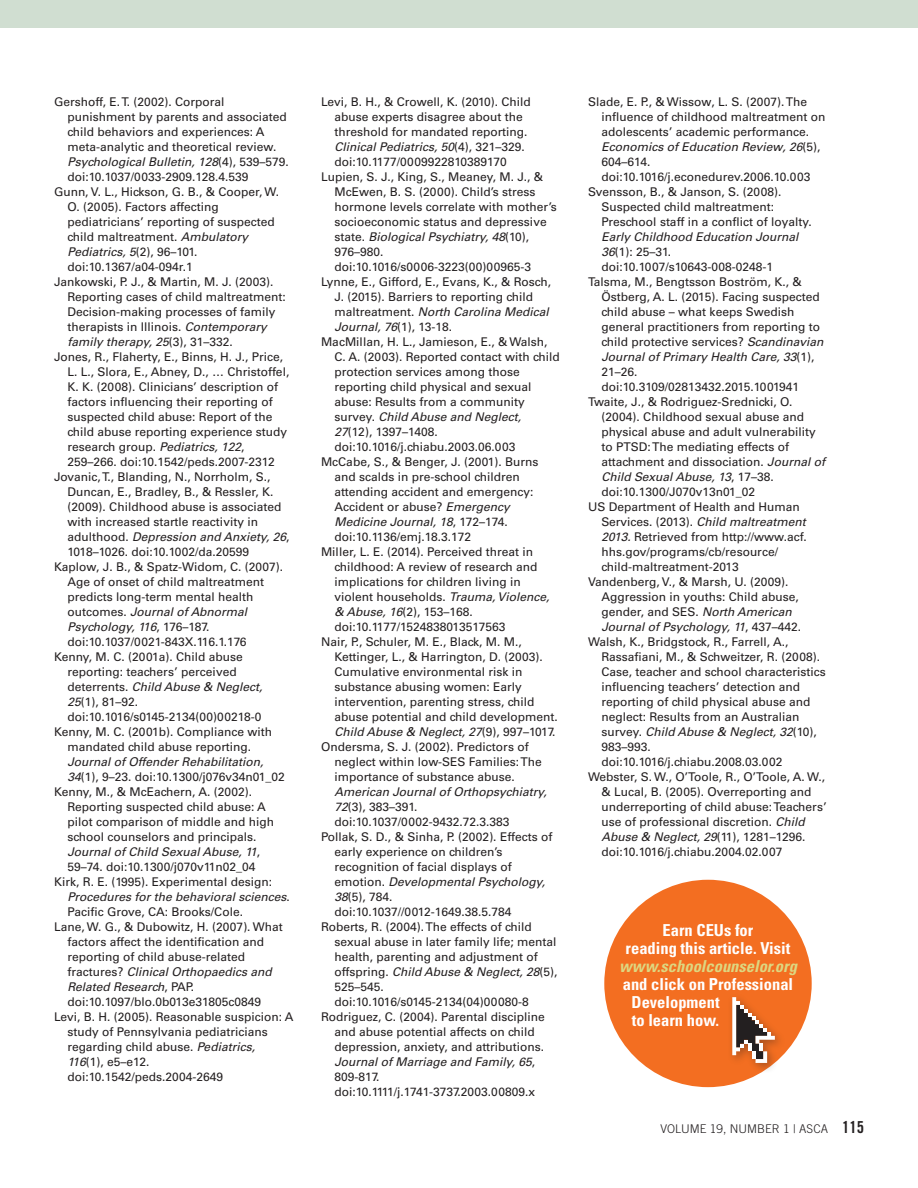
<style>
.page{position:relative;width:918px;height:1188px;background:#fff}
.page>*{position:absolute;margin:0;border:0;box-sizing:border-box;transform-origin:0 0}
.Subhead_Minor{font:700 condensed 16.5px "Univers";color:#fff}
.Subhead_Minor-2{font:italic 700 condensed 16.5px "Univers";color:#ddd780}
.References{font:12px/15px "Univers LT Std";color:#231f20}
.t1{font:300 12px "Trade Gothic";color:#231f20}
.s1{font-style:italic}
.s2{font-family:"Trade Gothic Bold Cond Twenty";font-weight:400;font-size:16.5px}
</style>
<div class="page">
<div style="left:0;top:0;width:918px;height:28px;background:#d0ded1"></div>
<div style="left:604px;top:880px;width:208px;height:207px;background:#f36e21;border-radius:50%"></div>
<div style="left:727px;top:992px;width:59px;height:82px;background:#231f20;opacity:.35"></div>
<svg style="left:732px;top:997px;width:43px;height:66px"></svg>
<p class="References" style="left:68px;top:94px;width:223px;text-indent:-14px">Gershoff, E. T. (2002). Corporal punishment by parents and associated child behaviors and experiences: A meta-analytic and theoretical review.<br><span class="s1">Psychological Bulletin, 128</span>(4), 539–579. doi:10.1037/0033-2909.128.4.539</p>
<p class="References" style="left:68px;top:184px;width:213px;text-indent:-14px">Gunn, V. L., Hickson, G. B., &amp; Cooper, W.<br>O. (2005). Factors affecting pediatricians’ reporting of suspected child maltreatment. <span class="s1">Ambulatory<br>Pediatrics, 5</span>(2), 96–101. doi:10.1367/a04-094r.1</p>
<p class="References" style="left:68px;top:274px;width:220px;text-indent:-14px">Jankowski, P. J., &amp; Martin, M. J. (2003).<br>Reporting cases of child maltreatment:<br>Decision-making processes of family therapists in Illinois. <span class="s1">Contemporary family therapy, 25</span>(3), 31–332.</p>
<p class="References" style="left:68px;top:349px;width:223px;text-indent:-14px">Jones, R., Flaherty, E., Binns, H. J., Price, L. L., Slora, E., Abney, D., … Christoffel, K. K. (2008). Clinicians’ description of factors influencing their reporting of suspected child abuse: Report of the child abuse reporting experience study research group. <span class="s1">Pediatrics, 122</span>, 259–266. doi:10.1542/peds.2007-2312</p>
<p class="References" style="left:68px;top:469px;width:224px;text-indent:-14px">Jovanic, T., Blanding, N., Norrholm, S., Duncan, E., Bradley, B., &amp; Ressler, K. (2009). Childhood abuse is associated with increased startle reactivity in adulthood. <span class="s1">Depression and Anxiety, 26</span>, 1018–1026. doi:10.1002/da.20599</p>
<p class="References" style="left:68px;top:559px;width:217px;text-indent:-14px">Kaplow, J. B., &amp; Spatz-Widom, C. (2007).<br>Age of onset of child maltreatment predicts long-term mental health outcomes. <span class="s1">Journal of Abnormal Psychology, 116</span>, 176–187. doi:10.1037/0021-843X.116.1.176</p>
<p class="References" style="left:68px;top:649px;width:197px;text-indent:-14px">Kenny, M. C. (2001a). Child abuse reporting: teachers’ perceived deterrents. <span class="s1">Child Abuse &amp; Neglect,<br>25</span>(1), 81–92. doi:10.1016/s0145-2134(00)00218-0</p>
<p class="References" style="left:68px;top:724px;width:219px;text-indent:-14px">Kenny, M. C. (2001b). Compliance with mandated child abuse reporting.<br><span class="s1">Journal of Offender Rehabilitation, 34</span>(1), 9–23. doi:10.1300/j076v34n01_02</p>
<p class="References" style="left:68px;top:784px;width:208px;text-indent:-14px">Kenny, M., &amp; McEachern, A. (2002).<br>Reporting suspected child abuse: A pilot comparison of middle and high school counselors and principals.<br><span class="s1">Journal of Child Sexual Abuse, 11</span>, 59–74. doi:10.1300/j070v11n02_04</p>
<p class="References" style="left:68px;top:874px;width:224px;text-indent:-14px">Kirk, R. E. (1995). Experimental design:<br><span class="s1">Procedures for the behavioral sciences</span>.<br>Pacific Grove, CA: Brooks/Cole.</p>
<p class="References" style="left:68px;top:919px;width:217px;text-indent:-14px">Lane, W. G., &amp; Dubowitz, H. (2007). What factors affect the identification and reporting of child abuse-related fractures? <span class="s1">Clinical Orthopaedics and Related Research</span>, PAP. doi:10.1097/blo.0b013e31805c0849</p>
<p class="References" style="left:68px;top:1009px;width:228px;text-indent:-14px">Levi, B. H. (2005). Reasonable suspicion: A study of Pennsylvania pediatricians regarding child abuse. <span class="s1">Pediatrics, 116</span>(1), e5–e12. doi:10.1542/peds.2004-2649</p>
<p class="References" style="left:334px;top:94px;width:198px;text-indent:-14px">Levi, B. H., &amp; Crowell, K. (2010). Child abuse experts disagree about the threshold for mandated reporting.<br><span class="s1">Clinical Pediatrics, 50</span>(4), 321–329. doi:10.1177/0009922810389170</p>
<p class="References" style="left:334px;top:169px;width:224px;text-indent:-14px">Lupien, S. J., King, S., Meaney, M. J., &amp; McEwen, B. S. (2000). Child’s stress hormone levels correlate with mother’s socioeconomic status and depressive state. <span class="s1">Biological Psychiatry, 48</span>(10), 976–980. doi:10.1016/s0006-3223(00)00965-3</p>
<p class="References" style="left:334px;top:274px;width:218px;text-indent:-14px">Lynne, E., Gifford, E., Evans, K., &amp; Rosch, J. (2015). Barriers to reporting child maltreatment. <span class="s1">North Carolina Medical Journal, 76</span>(1), 13-18.</p>
<p class="References" style="left:334px;top:334px;width:227px;text-indent:-14px">MacMillan, H. L., Jamieson, E., &amp; Walsh, C. A. (2003). Reported contact with child protection services among those reporting child physical and sexual abuse: Results from a community survey. <span class="s1">Child Abuse and Neglect, 27</span>(12), 1397–1408. doi:10.1016/j.chiabu.2003.06.003</p>
<p class="References" style="left:334px;top:454px;width:206px;text-indent:-14px">McCabe, S., &amp; Benger, J. (2001). Burns and scalds in pre-school children attending accident and emergency:<br>Accident or abuse? <span class="s1">Emergency<br>Medicine Journal, 18</span>, 172–174. doi:10.1136/emj.18.3.172</p>
<p class="References" style="left:334px;top:544px;width:217px;text-indent:-14px">Miller, L. E. (2014). Perceived threat in childhood: A review of research and implications for children living in violent households. <span class="s1">Trauma, Violence, &amp; Abuse, 16</span>(2), 153–168. doi:10.1177/1524838013517563</p>
<p class="References" style="left:334px;top:634px;width:225px;text-indent:-14px">Nair, P., Schuler, M. E., Black, M. M., Kettinger, L., &amp; Harrington, D. (2003).<br>Cumulative environmental risk in substance abusing women: Early intervention, parenting stress, child abuse potential and child development.<br><span class="s1">Child Abuse &amp; Neglect, 27</span>(9), 997–1017.</p>
<p class="References" style="left:334px;top:739px;width:214px;text-indent:-14px">Ondersma, S. J. (2002). Predictors of neglect within low-SES Families: The importance of substance abuse.<br><span class="s1">American Journal of Orthopsychiatry, 72</span>(3), 383–391. doi:10.1037/0002-9432.72.3.383</p>
<p class="References" style="left:334px;top:829px;width:219px;text-indent:-14px">Pollak, S. D., &amp; Sinha, P. (2002). Effects of early experience on children’s recognition of facial displays of emotion. <span class="s1">Developmental Psychology,<br>38</span>(5), 784. doi:10.1037//0012-1649.38.5.784</p>
<p class="References" style="left:334px;top:919px;width:225px;text-indent:-14px">Roberts, R. (2004). The effects of child sexual abuse in later family life; mental health, parenting and adjustment of offspring. <span class="s1">Child Abuse &amp; Neglect, 28</span>(5), 525–545. doi:10.1016/s0145-2134(04)00080-8</p>
<p class="References" style="left:334px;top:1009px;width:212px;text-indent:-14px">Rodriguez, C. (2004). Parental discipline and abuse potential affects on child depression, anxiety, and attributions.<br><span class="s1">Journal of Marriage and Family, 65</span>, 809-817. doi:10.1111/j.1741-3737.2003.00809.x</p>
<p class="References" style="left:602px;top:94px;width:226px;text-indent:-14px">Slade, E. P., &amp; Wissow, L. S. (2007). The influence of childhood maltreatment on adolescents’ academic performance.<br><span class="s1">Economics of Education Review, 26</span>(5), 604–614. doi:10.1016/j.econedurev.2006.10.003</p>
<p class="References" style="left:602px;top:184px;width:212px;text-indent:-14px">Svensson, B., &amp; Janson, S. (2008).<br>Suspected child maltreatment:<br>Preschool staff in a conflict of loyalty.<br><span class="s1">Early Childhood Education Journal<br>36</span>(1): 25–31. doi:10.1007/s10643-008-0248-1</p>
<p class="References" style="left:602px;top:274px;width:224px;text-indent:-14px">Talsma, M., Bengtsson Boström, K., &amp; Östberg, A. L. (2015). Facing suspected child abuse – what keeps Swedish general practitioners from reporting to child protective services? <span class="s1">Scandinavian Journal of Primary Health Care, 33</span>(1), 21–26. doi:10.3109/02813432.2015.1001941</p>
<p class="References" style="left:602px;top:394px;width:225px;text-indent:-14px">Twaite, J., &amp; Rodriguez-Srednicki, O. (2004). Childhood sexual abuse and physical abuse and adult vulnerability to PTSD: The mediating effects of attachment and dissociation. <span class="s1">Journal of Child Sexual Abuse, 13</span>, 17–38. doi:10.1300/J070v13n01_02</p>
<p class="References" style="left:602px;top:499px;width:207px;text-indent:-14px">US Department of Health and Human Services. (2013). <span class="s1">Child maltreatment 2013.</span> Retrieved from http://www.acf. hhs.gov/programs/cb/resource/ child-maltreatment-2013</p>
<p class="References" style="left:602px;top:574px;width:201px;text-indent:-14px">Vandenberg, V., &amp; Marsh, U. (2009).<br>Aggression in youths: Child abuse, gender, and SES. <span class="s1">North American Journal of Psychology, 11</span>, 437–442.</p>
<p class="References" style="left:602px;top:634px;width:226px;text-indent:-14px">Walsh, K., Bridgstock, R., Farrell, A., Rassafiani, M., &amp; Schweitzer, R. (2008).<br>Case, teacher and school characteristics influencing teachers’ detection and reporting of child physical abuse and neglect: Results from an Australian survey. <span class="s1">Child Abuse &amp; Neglect, 32</span>(10), 983–993. doi:10.1016/j.chiabu.2008.03.002</p>
<p class="References" style="left:602px;top:769px;width:227px;text-indent:-14px">Webster, S. W., O’Toole, R., O’Toole, A. W., &amp; Lucal, B. (2005). Overreporting and underreporting of child abuse: Teachers’ use of professional discretion. <span class="s1">Child Abuse &amp; Neglect, 29</span>(11), 1281–1296. doi:10.1016/j.chiabu.2004.02.007</p>
<p class="Subhead_Minor" style="left:663px;top:920px;width:92px">Earn CEUs for</p>
<p class="Subhead_Minor" style="left:626px;top:938px;width:166px">reading this article. Visit</p>
<p class="Subhead_Minor-2" style="left:619px;top:956px;width:179px">www.schoolcounselor.org</p>
<p class="Subhead_Minor" style="left:623px;top:974px;width:172px">and click on Professional</p>
<p class="Subhead_Minor" style="left:632px;top:992px;width:89px">Development</p>
<p class="Subhead_Minor" style="left:632px;top:1010px;width:89px">to learn how.</p>
<p class="t1" style="left:661px;top:1122px;width:205px">VOLUME 19, NUMBER 1 | ASCA <span class="s2">115</span></p>
</div>
